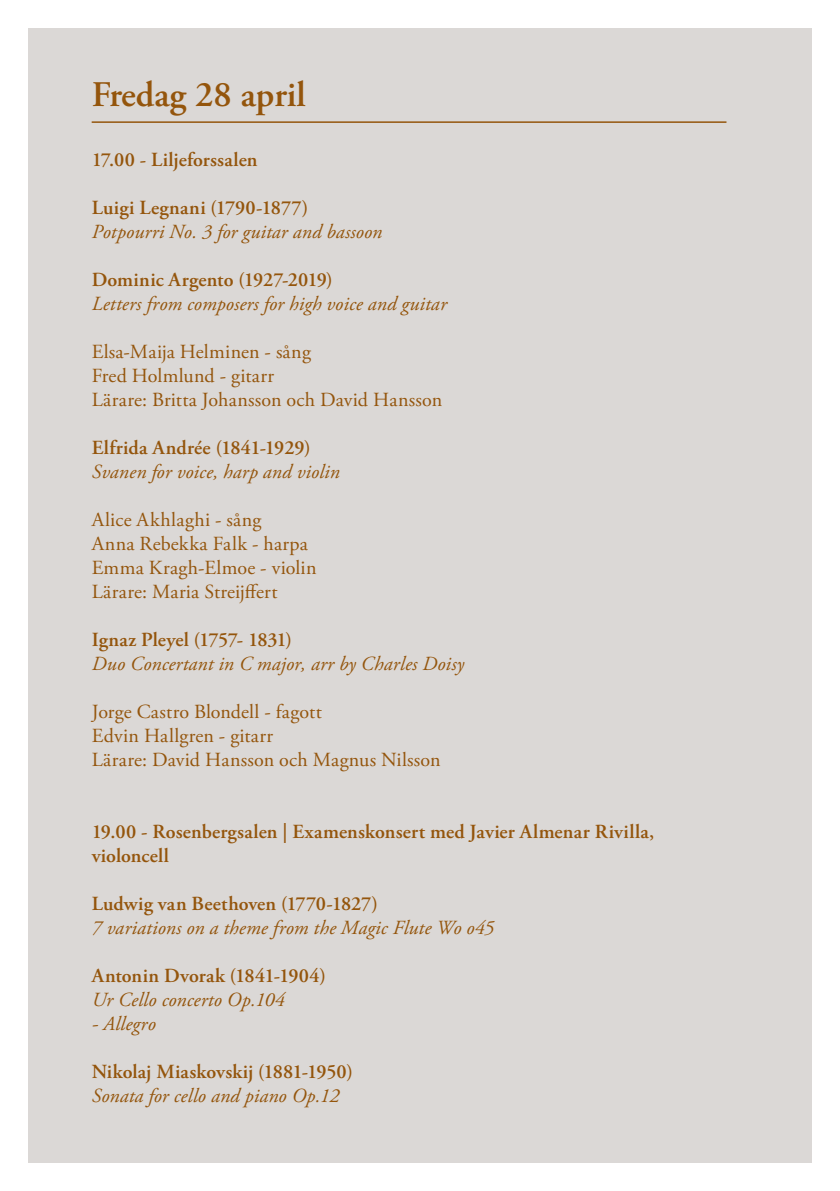
<style>
.page{position:relative;width:840px;height:1191px;background:#fff}
.page>*{position:absolute;margin:0;border:0;box-sizing:border-box;transform-origin:0 0}
.H2_Brons_huvudrubrik{font:600 36px "Adobe Garamond Pro";color:#94550c}
.Intro_Brons_Brödtext{font:italic 20px/24px "Adobe Garamond Pro";letter-spacing:.005em;color:#94550c}
.Intro_Brons_Brödtext-2{font:20px/24px "Adobe Garamond Pro";letter-spacing:.01em;color:#94550c}
.Intro_Brons_Brödtext-3{font:600 20px/24px "Adobe Garamond Pro";letter-spacing:.01em;color:#94550c}
.s1{font-weight:600;font-style:normal}
</style>
<div class="page">
<div style="left:28px;top:28px;width:783px;height:1134px;background:#dbd8d6"></div>
<hr style="left:92px;top:121px;width:634px;height:2px;background:#94550c">
<h2 class="H2_Brons_huvudrubrik" style="left:92px;top:73px;width:215px">Fredag 28 april</h2>
<p class="Intro_Brons_Brödtext-3" style="left:92px;top:148px;width:167px">17.00 - Liljeforssalen</p>
<p class="Intro_Brons_Brödtext" style="left:92px;top:196px;width:292px"><span class="s1">Luigi Legnani (1790-1877)<br></span>Potpourri No. 3 for guitar and bassoon</p>
<p class="Intro_Brons_Brödtext" style="left:92px;top:268px;width:356px"><span class="s1">Dominic Argento (1927-2019)<br></span>Letters from composers for high voice and guitar</p>
<p class="Intro_Brons_Brödtext-2" style="left:92px;top:340px;width:352px">Elsa-Maija Helminen - sång<br>Fred Holmlund - gitarr<br>Lärare: Britta Johansson och David Hansson</p>
<p class="Intro_Brons_Brödtext-3" style="left:92px;top:436px;width:220px">Elfrida Andrée (1841-1929)</p>
<p class="Intro_Brons_Brödtext" style="left:92px;top:460px;width:249px">Svanen for voice, harp and violin</p>
<p class="Intro_Brons_Brödtext-2" style="left:92px;top:508px;width:171px">Alice Akhlaghi - sång</p>
<p class="Intro_Brons_Brödtext-2" style="left:92px;top:532px;width:218px">Anna Rebekka Falk - harpa</p>
<p class="Intro_Brons_Brödtext-2" style="left:92px;top:556px;width:226px">Emma Kragh-Elmoe - violin</p>
<p class="Intro_Brons_Brödtext-2" style="left:92px;top:580px;width:187px">Lärare: Maria Streijffert</p>
<p class="Intro_Brons_Brödtext" style="left:92px;top:628px;width:374px"><span class="s1">Ignaz Pleyel (1757- 1831)<br></span>Duo Concertant in C major, arr by Charles Doisy</p>
<p class="Intro_Brons_Brödtext-2" style="left:92px;top:700px;width:232px">Jorge Castro Blondell - fagott<br>Edvin Hallgren - gitarr</p>
<p class="Intro_Brons_Brödtext-2" style="left:92px;top:748px;width:350px">Lärare: David Hansson och Magnus Nilsson</p>
<p class="Intro_Brons_Brödtext-3" style="left:92px;top:820px;width:563px">19.00 - Rosenbergsalen | Examenskonsert med Javier Almenar Rivilla, violoncell</p>
<p class="Intro_Brons_Brödtext-3" style="left:92px;top:892px;width:287px">Ludwig van Beethoven (1770-1827)</p>
<p class="Intro_Brons_Brödtext" style="left:92px;top:916px;width:404px">7 variations on a theme from the Magic Flute Wo o45</p>
<p class="Intro_Brons_Brödtext-3" style="left:92px;top:964px;width:235px">Antonin Dvorak (1841-1904)</p>
<p class="Intro_Brons_Brödtext" style="left:92px;top:988px;width:194px">Ur Cello concerto Op.104</p>
<p class="Intro_Brons_Brödtext" style="left:92px;top:1012px;width:66px">- Allegro</p>
<p class="Intro_Brons_Brödtext-3" style="left:92px;top:1060px;width:262px">Nikolaj Miaskovskij (1881-1950)</p>
<p class="Intro_Brons_Brödtext" style="left:92px;top:1084px;width:249px">Sonata for cello and piano Op.12</p>
</div>
